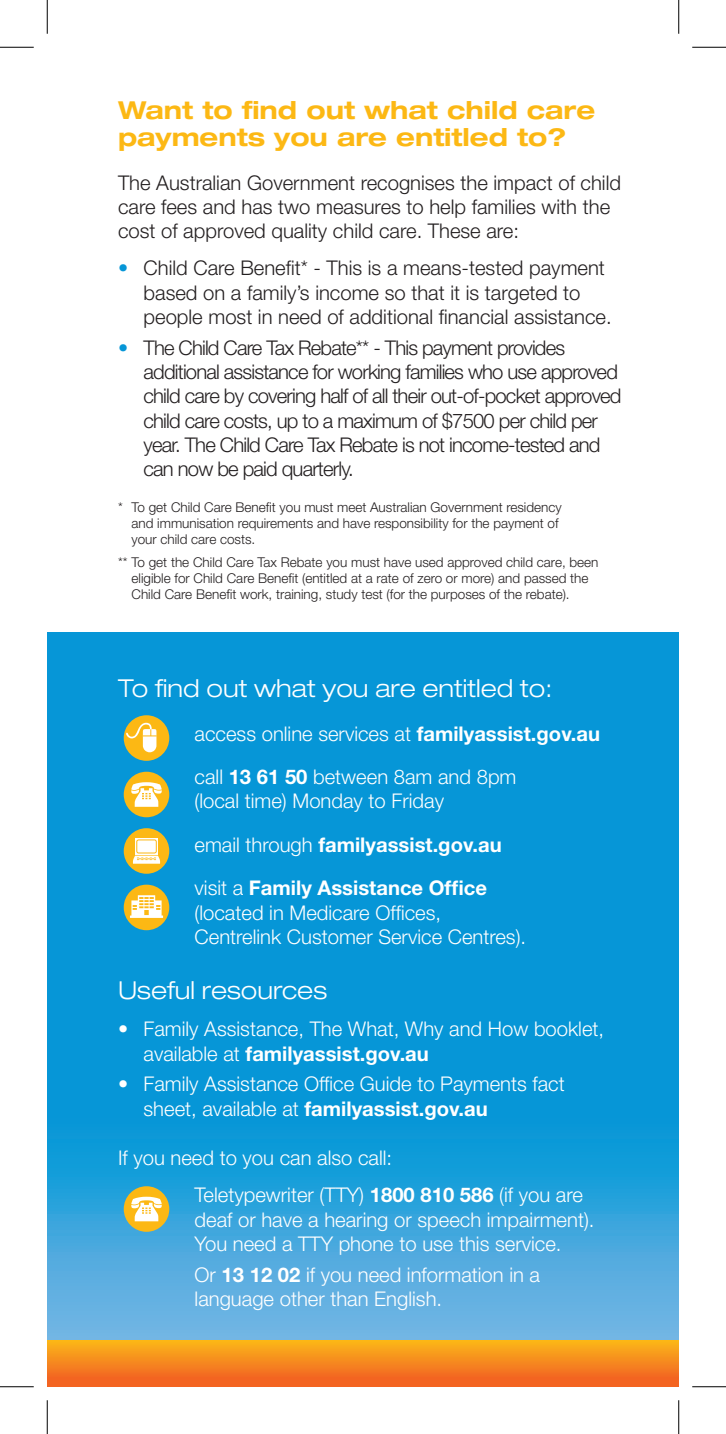
<style>
.page{position:relative;width:726px;height:1434px;background:#fff}
.page>*{position:absolute;margin:0;border:0;box-sizing:border-box;transform-origin:0 0}
.t1{font:700 expanded 24.75px/27px "Helvetica Neue LT";color:#fcb814}
.t2{font:300 expanded 24.75px "Helvetica Neue LT";color:#fff}
.t3{font:300 20.25px/24.3px "Helvetica Neue LT";color:#fff}
.t4{font:300 20.25px/24.3px "Helvetica Neue LT";color:#231f20}
.t5{font:300 20.25px/24.3px "Helvetica Neue LT";letter-spacing:-.04em;color:#231f20}
.t6{font:300 13.5px/16.2px "Helvetica Neue LT";color:#231f20}
.s1{color:#0696d7}
.s2{font-weight:700}
</style>
<div class="page">
<svg style="left:47px;top:632px;width:632px;height:709px;background:#179bd8"></svg>
<div style="left:47px;top:1341px;width:632px;height:46px;background:linear-gradient(to bottom,#fab31a,#f25a23)"></div>
<div style="left:124px;top:715px;width:45px;height:46px;background:#fcb814;border-radius:50%"></div>
<div style="left:124px;top:1186px;width:45px;height:46px;background:#fcb814;border-radius:50%"></div>
<svg style="left:131px;top:1197px;width:31px;height:24px"></svg>
<div style="left:124px;top:772px;width:45px;height:45px;background:#fcb814;border-radius:50%"></div>
<svg style="left:131px;top:782px;width:31px;height:25px"></svg>
<div style="left:124px;top:828px;width:45px;height:46px;background:#fcb814;border-radius:50%"></div>
<div style="left:124px;top:885px;width:45px;height:45px;background:#fcb814;border-radius:50%"></div>
<svg style="left:130px;top:895px;width:33px;height:23px"></svg>
<svg style="left:126px;top:723px;width:31px;height:29px"></svg>
<svg style="left:133px;top:856px;width:27px;height:8px"></svg>
<svg style="left:135px;top:838px;width:23px;height:17px"></svg>
<div style="left:137px;top:840px;width:19px;height:13px;background:#fff;border-radius:2px"></div>
<div style="left:136px;top:840px;width:21px;height:13px;border:1px solid #fcb814;border-radius:2px"></div>
<hr style="left:0;top:47px;width:34px;height:1px;background:#000">
<hr style="left:692px;top:47px;width:34px;height:1px;background:#000">
<hr style="left:0;top:1386px;width:34px;height:1px;background:#000">
<hr style="left:692px;top:1386px;width:34px;height:1px;background:#000">
<hr style="left:47px;top:0;width:1px;height:34px;background:#000">
<hr style="left:47px;top:1400px;width:1px;height:34px;background:#000">
<hr style="left:678px;top:0;width:1px;height:34px;background:#000">
<hr style="left:678px;top:1400px;width:1px;height:34px;background:#000">
<p class="t1" style="left:118px;top:96px;width:479px">Want to find out what child care payments you are entitled to?</p>
<p class="t4" style="left:118px;top:170px;width:504px">The Australian Government recognises the impact of child care fees and has two measures to help families with the cost of approved quality child care. These are:</p>
<p class="t4" style="left:144px;top:256px;width:470px;text-indent:-26px"><span class="s1">•</span> Child Care Benefit* - This is a means-tested payment based on a family’s income so that it is targeted to people most in need of additional financial assistance.</p>
<p class="t5" style="left:144px;top:335px;width:479px;text-indent:-26px"><span class="s1">•</span> The Child Care Tax Rebate** - This payment provides additional assistance for working families who use approved child care by covering half of all their out-of-pocket approved child care costs, up to a maximum of $7500 per child per year. The Child Care Tax Rebate is not income-tested and can now be paid quarterly.</p>
<p class="t6" style="left:132px;top:498px;width:432px;text-indent:-14px">* To get Child Care Benefit you must meet Australian Government residency and immunisation requirements and have responsibility for the payment of your child care costs.</p>
<p class="t6" style="left:132px;top:553px;width:468px;text-indent:-14px">** To get the Child Care Tax Rebate you must have used approved child care, been eligible for Child Care Benefit (entitled at a rate of zero or more) and passed the<br>Child Care Benefit work, training, study test (for the purposes of the rebate).</p>
<p class="t2" style="left:118px;top:674px;width:436px">To find out what you are entitled to:</p>
<p class="t3" style="left:195px;top:711px;width:407px;line-height:43.4px">access online services at <span class="s2">familyassist.gov.au </span>call <span class="s2">13 61 50</span> between 8am and 8pm</p>
<p class="t3" style="left:195px;top:779px;width:309px;line-height:43.4px">(local time) Monday to Friday<br>email through <span class="s2">familyassist.gov.au </span>visit a <span class="s2">Family Assistance Office</span></p>
<p class="t3" style="left:195px;top:900px;width:333px">(located in Medicare Offices,<br>Centrelink Customer Service Centres).</p>
<p class="t2" style="left:118px;top:975px;width:211px">Useful resources</p>
<p class="t3" style="left:144px;top:1016px;width:462px;text-indent:-26px">• Family Assistance, The What, Why and How booklet, available at <span class="s2">familyassist.gov.au</span></p>
<p class="t3" style="left:144px;top:1071px;width:423px;text-indent:-26px">• Family Assistance Office Guide to Payments fact sheet, available at <span class="s2">familyassist.gov.au</span></p>
<p class="t3" style="left:195px;top:1139px;width:390px;line-height:37.1px;text-indent:-77px">If you need to you can also call:<br>Teletypewriter (TTY) <span class="s2">1800 810 586</span> (if you are</p>
<p class="t3" style="left:195px;top:1207px;width:401px">deaf or have a hearing or speech impairment).<br>You need a TTY phone to use this service.</p>
<p class="t3" style="left:195px;top:1262px;width:347px">Or <span class="s2">13 12 02</span> if you need information in a language other than English.</p>
</div>
